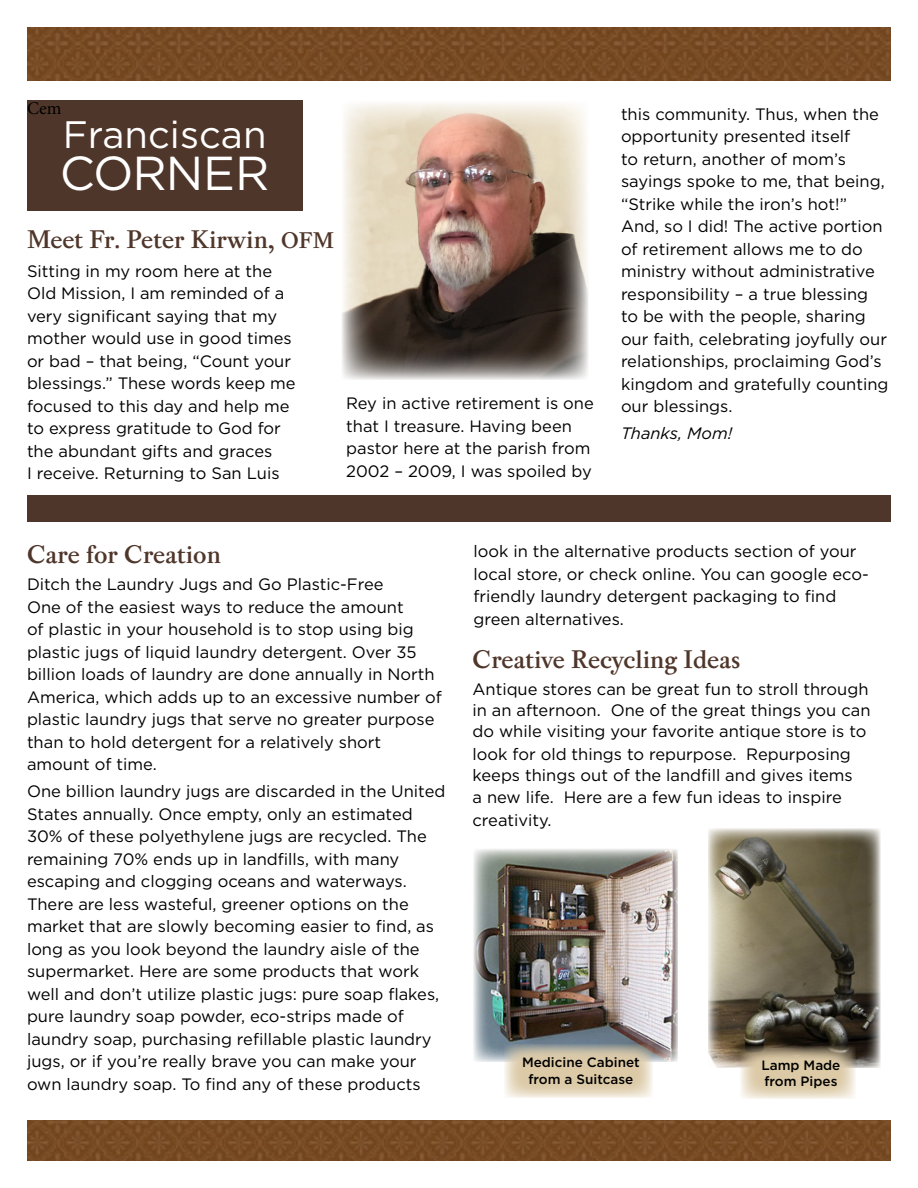
<style>
.page{position:relative;width:918px;height:1188px;background:#fff}
.page>*{position:absolute;margin:0;border:0;box-sizing:border-box;transform-origin:0 0}
.t1{font:47.7px "Gotham";letter-spacing:-.025em;color:#fff}
.t2{font:38.25px "Gotham";color:#fff}
.t3{font:600 27px "Pradell";color:#4f362a}
.t4{font:18px "Minion Pro";color:#000}
.t5{font:16.5px/22.5px "Gotham";color:#000}
.t6{font:italic 16.5px "Gotham";color:#000}
.t7{font:500 13.5px/16.5px "Gotham";color:#000;text-align:center}
.s1{font-size:24px}
</style>
<div class="page">
<div style="left:27px;top:495px;width:864px;height:27px;background:#4f362a"></div>
<img style="left:27px;top:27px;width:864px;height:54px">
<div style="left:27px;top:100px;width:275px;height:111px;background:#4f362a"></div>
<img style="left:342px;top:103px;width:246px;height:277px">
<img style="left:27px;top:1120px;width:864px;height:41px">
<img style="left:708px;top:828px;width:172px;height:240px">
<img style="left:473px;top:849px;width:205px;height:213px">
<svg style="left:504px;top:1044px;width:149px;height:54px;background:#d4c9b0"></svg>
<svg style="left:740px;top:1046px;width:116px;height:53px;background:#cbbca2"></svg>
<p class="t4" style="left:27px;top:96px;width:36px">Cem</p>
<h2 class="t2" style="left:63px;top:110px;width:205px">Franciscan</h2>
<h1 class="t1" style="left:60px;top:143px;width:211px">CORNER</h1>
<h3 class="t3" style="left:27px;top:224px;width:308px">Meet Fr. Peter Kirwin, <span class="s1">OFM</span></h3>
<p class="t5" style="left:27px;top:259px;width:270px">Sitting in my room here at the<br>Old Mission, I am reminded of a very significant saying that my mother would use in good times or bad – that being, “Count your blessings.” These words keep me focused to this day and help me to express gratitude to God for the abundant gifts and graces<br>I receive. Returning to San Luis</p>
<p class="t5" style="left:346px;top:392px;width:249px">Rey in active retirement is one that I treasure. Having been pastor here at the parish from<br>2002 – 2009, I was spoiled by</p>
<p class="t5" style="left:621px;top:102px;width:269px">this community. Thus, when the opportunity presented itself<br>to return, another of mom’s sayings spoke to me, that being, “Strike while the iron’s hot!”<br>And, so I did! The active portion of retirement allows me to do ministry without administrative responsibility – a true blessing to be with the people, sharing our faith, celebrating joyfully our relationships, proclaiming God’s kingdom and gratefully counting our blessings.</p>
<p class="t6" style="left:621px;top:423px;width:113px">Thanks, Mom!</p>
<h3 class="t3" style="left:27px;top:538px;width:195px">Care for Creation</h3>
<p class="t5" style="left:27px;top:573px;width:416px">Ditch the Laundry Jugs and Go Plastic-Free<br>One of the easiest ways to reduce the amount<br>of plastic in your household is to stop using big plastic jugs of liquid laundry detergent. Over 35 billion loads of laundry are done annually in North America, which adds up to an excessive number of plastic laundry jugs that serve no greater purpose than to hold detergent for a relatively short amount of time.</p>
<p class="t5" style="left:27px;top:780px;width:420px">One billion laundry jugs are discarded in the United States annually. Once empty, only an estimated 30% of these polyethylene jugs are recycled. The remaining 70% ends up in landfills, with many escaping and clogging oceans and waterways.<br>There are less wasteful, greener options on the market that are slowly becoming easier to find, as long as you look beyond the laundry aisle of the supermarket. Here are some products that work well and don’t utilize plastic jugs: pure soap flakes, pure laundry soap powder, eco-strips made of laundry soap, purchasing refillable plastic laundry jugs, or if you’re really brave you can make your own laundry soap. To find any of these products</p>
<p class="t5" style="left:473px;top:540px;width:397px">look in the alternative products section of your local store, or check online. You can google eco&shy;friendly laundry detergent packaging to find green alternatives.</p>
<h3 class="t3" style="left:472px;top:644px;width:270px">Creative Recycling Ideas</h3>
<p class="t5" style="left:472px;top:679px;width:400px;line-height:21px;text-align:justify">Antique stores can be great fun to stroll through in an afternoon. One of the great things you can do while visiting your favorite antique store is to</p>
<p class="t5" style="left:472px;top:743px;width:382px;line-height:21px">look for old things to repurpose. Repurposing keeps things out of the landfill and gives items</p>
<p class="t5" style="left:472px;top:786px;width:371px">a new life. Here are a few fun ideas to inspire creativity.</p>
<p class="t7" style="left:522px;top:1054px;width:119px">Medicine Cabinet from a Suitcase</p>
<p class="t7" style="left:761px;top:1057px;width:81px;text-align:left">Lamp Made from Pipes</p>
</div>
